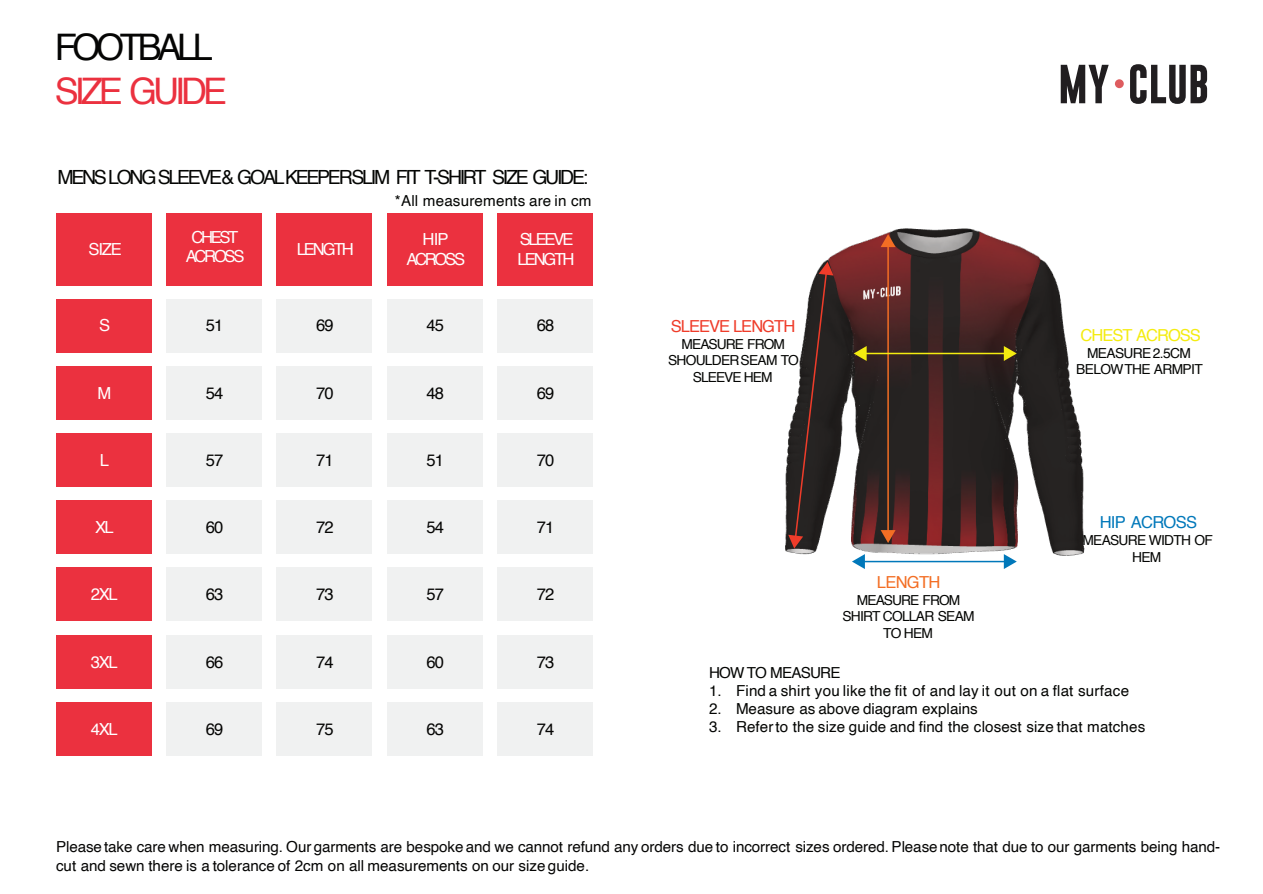
<style>
.page{position:relative;width:1263px;height:894px;background:#fff}
.page>*{position:absolute;margin:0;border:0;box-sizing:border-box;transform-origin:0 0}
.t1{font:36.6px "Helvetica";letter-spacing:-.11em;color:#eb313f}
.t2{font:36.6px "Helvetica";letter-spacing:-.12em;color:#050504}
.t3{font:19.5px "Helvetica";letter-spacing:-.115em;color:#040503}
.t4{font:16.65px/20px "Helvetica";letter-spacing:-.125em;color:#fff;text-align:center}
.t5{font:16.5px "Helvetica";letter-spacing:-.05em;color:#050504}
.t6{font:16.5px "Helvetica";letter-spacing:-.06em;color:#ef3c2a}
.t7{font:16.5px "Helvetica";letter-spacing:-.06em;color:#f4ec10}
.t8{font:16.5px "Helvetica";letter-spacing:-.04em;color:#0078ba}
.t9{font:16.5px "Helvetica";letter-spacing:-.045em;color:#f36e24}
.t10{font:15.15px/18.1px "Helvetica";letter-spacing:-.005em;color:#050504}
.t11{font:15.15px "Helvetica";letter-spacing:.005em;color:#040503}
.t12{font:15.15px "Helvetica";letter-spacing:-.055em;color:#040503}
.t13{font:13.8px/16.5px "Helvetica";letter-spacing:-.05em;color:#040503;text-align:center}
</style>
<div class="page">
<div style="left:56px;top:213px;width:96px;height:72px;background:#eb313f"></div>
<div style="left:56px;top:299px;width:96px;height:53px;background:#eb313f"></div>
<div style="left:56px;top:366px;width:96px;height:53px;background:#eb313f"></div>
<div style="left:56px;top:433px;width:96px;height:53px;background:#eb313f"></div>
<div style="left:56px;top:500px;width:96px;height:54px;background:#eb313f"></div>
<div style="left:56px;top:567px;width:96px;height:54px;background:#eb313f"></div>
<div style="left:56px;top:634px;width:96px;height:54px;background:#eb313f"></div>
<div style="left:56px;top:701px;width:96px;height:54px;background:#eb313f"></div>
<div style="left:166px;top:213px;width:96px;height:72px;background:#eb313f"></div>
<div style="left:276px;top:213px;width:96px;height:72px;background:#eb313f"></div>
<div style="left:387px;top:213px;width:96px;height:72px;background:#eb313f"></div>
<div style="left:497px;top:213px;width:96px;height:72px;background:#eb313f"></div>
<div style="left:166px;top:299px;width:96px;height:53px;background:#f0f1f1"></div>
<div style="left:166px;top:366px;width:96px;height:53px;background:#f0f1f1"></div>
<div style="left:166px;top:433px;width:96px;height:53px;background:#f0f1f1"></div>
<div style="left:166px;top:500px;width:96px;height:54px;background:#f0f1f1"></div>
<div style="left:166px;top:567px;width:96px;height:54px;background:#f0f1f1"></div>
<div style="left:166px;top:634px;width:96px;height:54px;background:#f0f1f1"></div>
<div style="left:166px;top:701px;width:96px;height:54px;background:#f0f1f1"></div>
<div style="left:276px;top:299px;width:96px;height:53px;background:#f0f1f1"></div>
<div style="left:276px;top:366px;width:96px;height:53px;background:#f0f1f1"></div>
<div style="left:276px;top:433px;width:96px;height:53px;background:#f0f1f1"></div>
<div style="left:276px;top:500px;width:96px;height:54px;background:#f0f1f1"></div>
<div style="left:276px;top:567px;width:96px;height:54px;background:#f0f1f1"></div>
<div style="left:276px;top:634px;width:96px;height:54px;background:#f0f1f1"></div>
<div style="left:276px;top:701px;width:96px;height:54px;background:#f0f1f1"></div>
<div style="left:387px;top:299px;width:96px;height:53px;background:#f0f1f1"></div>
<div style="left:387px;top:366px;width:96px;height:53px;background:#f0f1f1"></div>
<div style="left:387px;top:433px;width:96px;height:53px;background:#f0f1f1"></div>
<div style="left:387px;top:500px;width:96px;height:54px;background:#f0f1f1"></div>
<div style="left:387px;top:567px;width:96px;height:54px;background:#f0f1f1"></div>
<div style="left:387px;top:634px;width:96px;height:54px;background:#f0f1f1"></div>
<div style="left:387px;top:701px;width:96px;height:54px;background:#f0f1f1"></div>
<div style="left:497px;top:299px;width:96px;height:53px;background:#f0f1f1"></div>
<div style="left:497px;top:366px;width:96px;height:53px;background:#f0f1f1"></div>
<div style="left:497px;top:433px;width:96px;height:53px;background:#f0f1f1"></div>
<div style="left:497px;top:500px;width:96px;height:54px;background:#f0f1f1"></div>
<div style="left:497px;top:567px;width:96px;height:54px;background:#f0f1f1"></div>
<div style="left:497px;top:634px;width:96px;height:54px;background:#f0f1f1"></div>
<div style="left:497px;top:701px;width:96px;height:54px;background:#f0f1f1"></div>
<svg style="left:1061px;top:65px;width:48px;height:38px"></svg>
<svg style="left:1130px;top:64px;width:77px;height:40px"></svg>
<div style="left:1115px;top:79px;width:9px;height:9px;background:#de5c5f;border-radius:50%"></div>
<img style="left:785px;top:228px;width:300px;height:341px">
<hr style="left:887px;top:245px;width:2px;height:287px;background:#f36e24">
<svg style="left:881px;top:234px;width:15px;height:13px"></svg>
<svg style="left:881px;top:530px;width:15px;height:13px"></svg>
<hr style="left:864px;top:352px;width:142px;height:2px;background:#f4ec10">
<svg style="left:854px;top:346px;width:13px;height:15px"></svg>
<svg style="left:1004px;top:346px;width:13px;height:15px"></svg>
<hr style="left:863px;top:560px;width:143px;height:2px;background:#0078ba">
<svg style="left:852px;top:554px;width:13px;height:15px"></svg>
<svg style="left:1004px;top:554px;width:13px;height:15px"></svg>
<svg style="left:788px;top:262px;width:45px;height:286px"></svg>
<h1 class="t2" style="left:55px;top:32px;width:160px">FOOTBALL</h1>
<h1 class="t1" style="left:55px;top:76px;width:174px">SIZE GUIDE</h1>
<p class="t3" style="left:57px;top:169px;width:532px">MENS LONG SLEEVE &amp; GOAL KEEPER SLIM FIT T-SHIRT SIZE GUIDE:</p>
<p class="t11" style="left:395px;top:195px;width:198px">*All measurements are in cm</p>
<p class="t4" style="left:88px;top:240px;width:35px">SIZE</p>
<p class="t4" style="left:186px;top:228px;width:60px">CHEST<br>ACROSS</p>
<p class="t4" style="left:297px;top:240px;width:58px">LENGTH</p>
<p class="t4" style="left:406px;top:230px;width:60px">HIP<br>ACROSS</p>
<p class="t4" style="left:518px;top:230px;width:58px;text-align:left">SLEEVE<br>LENGTH</p>
<p class="t4" style="left:99px;top:316px;width:13px">S</p>
<p class="t5" style="left:206px;top:319px;width:19px">51</p>
<p class="t5" style="left:316px;top:319px;width:19px">69</p>
<p class="t5" style="left:426px;top:319px;width:19px">45</p>
<p class="t5" style="left:537px;top:319px;width:19px">68</p>
<p class="t6" style="left:671px;top:320px;width:126px">SLEEVE LENGTH</p>
<p class="t13" style="left:668px;top:336px;width:132px">MEASURE FROM<br>SHOULDER SEAM TO<br>SLEEVE HEM</p>
<p class="t7" style="left:1080px;top:328px;width:122px">CHEST ACROSS</p>
<p class="t13" style="left:1076px;top:345px;width:128px">MEASURE 2.5CM<br>BELOW THE ARMPIT</p>
<p class="t4" style="left:97px;top:384px;width:15px">M</p>
<p class="t5" style="left:206px;top:386px;width:19px">54</p>
<p class="t5" style="left:316px;top:386px;width:19px">70</p>
<p class="t5" style="left:426px;top:386px;width:19px">48</p>
<p class="t5" style="left:537px;top:386px;width:19px">69</p>
<p class="t4" style="left:100px;top:451px;width:11px">L</p>
<p class="t5" style="left:206px;top:453px;width:19px">57</p>
<p class="t5" style="left:316px;top:453px;width:19px">71</p>
<p class="t5" style="left:426px;top:453px;width:19px">51</p>
<p class="t5" style="left:537px;top:453px;width:19px">70</p>
<p class="t4" style="left:95px;top:518px;width:20px">XL</p>
<p class="t5" style="left:206px;top:520px;width:19px">60</p>
<p class="t5" style="left:316px;top:520px;width:19px">72</p>
<p class="t5" style="left:426px;top:520px;width:19px">54</p>
<p class="t5" style="left:537px;top:520px;width:19px">71</p>
<p class="t8" style="left:1100px;top:516px;width:99px">HIP ACROSS</p>
<p class="t13" style="left:1082px;top:532px;width:132px">MEASURE WIDTH OF<br>HEM</p>
<p class="t4" style="left:91px;top:585px;width:28px">2XL</p>
<p class="t5" style="left:206px;top:587px;width:19px">63</p>
<p class="t5" style="left:316px;top:587px;width:19px">73</p>
<p class="t5" style="left:426px;top:587px;width:19px">57</p>
<p class="t5" style="left:537px;top:587px;width:19px">72</p>
<p class="t9" style="left:877px;top:575px;width:65px">LENGTH</p>
<p class="t13" style="left:842px;top:592px;width:134px">MEASURE FROM<br>SHIRT COLLAR SEAM<br>TO HEM</p>
<p class="t4" style="left:91px;top:652px;width:28px">3XL</p>
<p class="t4" style="left:91px;top:719px;width:28px">4XL</p>
<p class="t5" style="left:206px;top:655px;width:19px">66</p>
<p class="t5" style="left:206px;top:722px;width:19px">69</p>
<p class="t5" style="left:316px;top:655px;width:19px">74</p>
<p class="t5" style="left:316px;top:722px;width:19px">75</p>
<p class="t5" style="left:426px;top:655px;width:19px">60</p>
<p class="t5" style="left:426px;top:722px;width:19px">63</p>
<p class="t5" style="left:537px;top:655px;width:19px">73</p>
<p class="t5" style="left:537px;top:722px;width:19px">74</p>
<p class="t12" style="left:709px;top:666px;width:133px">HOW TO MEASURE</p>
<p class="t11" style="left:709px;top:684px;width:422px">1. Find a shirt you like the fit of and lay it out on a flat surface</p>
<p class="t11" style="left:709px;top:702px;width:270px">2. Measure as above diagram explains</p>
<p class="t11" style="left:709px;top:720px;width:438px">3. Refer to the size guide and find the closest size that matches</p>
<p class="t10" style="left:56px;top:838px;width:1166px">Please take care when measuring. Our garments are bespoke and we cannot refund any orders due to incorrect sizes ordered. Please note that due to our garments being hand&shy;cut and sewn there is a tolerance of 2cm on all measurements on our size guide.</p>
</div>
